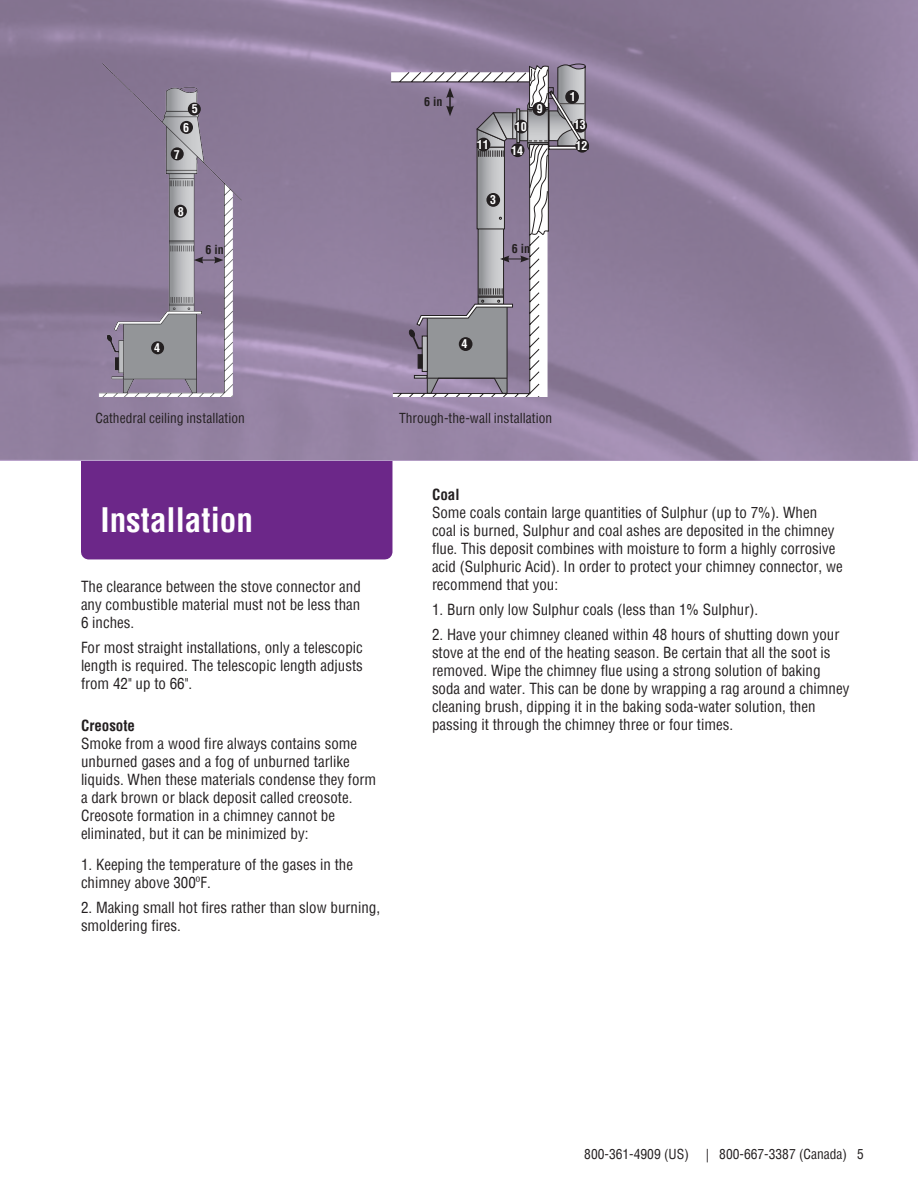
<style>
.page{position:relative;width:918px;height:1188px;background:#fff}
.page>*{position:absolute;margin:0;border:0;box-sizing:border-box;transform-origin:0 0}
.t1{font:700 condensed 33px "Helvetica";color:#fff}
.t2{font:condensed 15px/18px "Helvetica";color:#231f20}
.t3{font:700 condensed 15px "Helvetica";color:#231f20}
.t4{font:condensed 13.5px "Helvetica";color:#231f20}
.t5{font:700 condensed 12px "Helvetica";color:#fff}
.t6{font:700 condensed 12px "Helvetica";color:#231f20}
</style>
<div class="page">
<div style="left:81px;top:276px;width:311px;height:283px;background:#6c2789"></div>
<img style="left:0;top:0;width:918px;height:461px">
<img style="left:98px;top:64px;width:144px;height:332px">
<div style="left:180px;top:121px;width:13px;height:13px;background:#231f20;border-radius:50%"></div>
<div style="left:171px;top:147px;width:13px;height:13px;background:#231f20;border-radius:50%"></div>
<div style="left:151px;top:341px;width:13px;height:13px;background:#231f20;border-radius:50%"></div>
<div style="left:188px;top:103px;width:13px;height:13px;background:#231f20;border-radius:50%"></div>
<svg style="left:194px;top:257px;width:30px;height:7px"></svg>
<div style="left:174px;top:205px;width:13px;height:13px;background:#231f20;border-radius:50%"></div>
<svg style="left:391px;top:71px;width:149px;height:325px;background:#9685a2"></svg>
<svg style="left:409px;top:64px;width:180px;height:330px;background:#958a9e"></svg>
<p class="t5" style="left:192px;top:101px;width:7px">5</p>
<p class="t6" style="left:424px;top:93px;width:20px">6 in</p>
<p class="t5" style="left:537px;top:101px;width:7px">9</p>
<p class="t5" style="left:570px;top:89px;width:7px">1</p>
<p class="t5" style="left:183px;top:119px;width:7px">6</p>
<p class="t5" style="left:515px;top:119px;width:13px">10</p>
<p class="t5" style="left:574px;top:117px;width:13px">13</p>
<p class="t5" style="left:174px;top:146px;width:7px">7</p>
<p class="t5" style="left:477px;top:136px;width:13px">11</p>
<p class="t5" style="left:511px;top:142px;width:13px">14</p>
<p class="t5" style="left:576px;top:137px;width:13px">12</p>
<p class="t5" style="left:490px;top:191px;width:7px">3</p>
<p class="t5" style="left:178px;top:203px;width:7px">8</p>
<p class="t6" style="left:206px;top:242px;width:20px">6 in</p>
<p class="t6" style="left:512px;top:241px;width:20px">6 in</p>
<p class="t5" style="left:154px;top:340px;width:7px">4</p>
<p class="t4" style="left:95px;top:409px;width:151px">Cathedral ceiling installation</p>
<p class="t5" style="left:461px;top:335px;width:7px">4</p>
<p class="t4" style="left:399px;top:409px;width:155px">Through-the-wall installation</p>
<h1 class="t1" style="left:101px;top:499px;width:154px">Installation</h1>
<p class="t2" style="left:81px;top:578px;width:281px;text-align:justify">The clearance between the stove connector and any combustible material must not be less than 6 inches.</p>
<p class="t2" style="left:81px;top:638px;width:283px;text-align:justify">For most straight installations, only a telescopic length is required. The telescopic length adjusts from 42" up to 66".</p>
<p class="t3" style="left:81px;top:716px;width:56px">Creosote</p>
<p class="t2" style="left:81px;top:735px;width:297px">Smoke from a wood fire always contains some unburned gases and a fog of unburned tarlike liquids. When these materials condense they form a dark brown or black deposit called creosote.<br>Creosote formation in a chimney cannot be eliminated, but it can be minimized by:</p>
<p class="t2" style="left:81px;top:856px;width:274px">1. Keeping the temperature of the gases in the chimney above 300ºF.</p>
<p class="t2" style="left:81px;top:899px;width:301px">2. Making small hot fires rather than slow burning, smoldering fires.</p>
<p class="t3" style="left:432px;top:485px;width:29px">Coal</p>
<p class="t2" style="left:432px;top:504px;width:412px">Some coals contain large quantities of Sulphur (up to 7%). When coal is burned, Sulphur and coal ashes are deposited in the chimney flue. This deposit combines with moisture to form a highly corrosive acid (Sulphuric Acid). In order to protect your chimney connector, we recommend that you:</p>
<p class="t2" style="left:432px;top:601px;width:328px">1. Burn only low Sulphur coals (less than 1% Sulphur).</p>
<p class="t2" style="left:432px;top:625px;width:419px">2. Have your chimney cleaned within 48 hours of shutting down your stove at the end of the heating season. Be certain that all the soot is removed. Wipe the chimney flue using a strong solution of baking soda and water. This can be done by wrapping a rag around a chimney cleaning brush, dipping it in the baking soda-water solution, then passing it through the chimney three or four times.</p>
<p class="t4" style="left:584px;top:1145px;width:106px">800-361-4909 (US)</p>
<p class="t4" style="left:706px;top:1145px;width:160px">| 800-667-3387 (Canada) 5</p>
</div>
